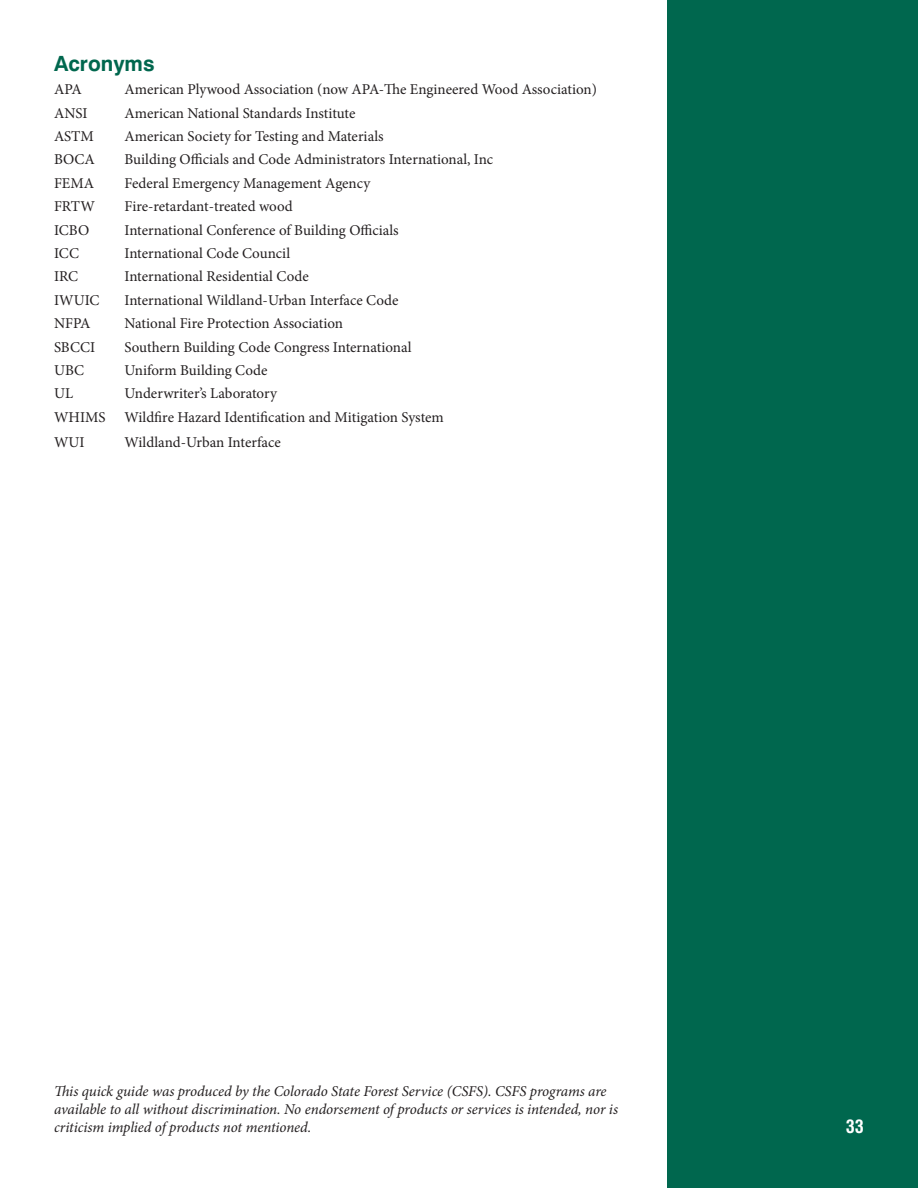
<style>
.page{position:relative;width:918px;height:1188px;background:#fff}
.page>*{position:absolute;margin:0;border:0;box-sizing:border-box;transform-origin:0 0}
.t1{font:700 21px "Swiss 721 BT";color:#00674e}
.t2{font:700 condensed 18px "Swiss 721 BT";color:#fff}
.t3{font:15px "Minion Pro";color:#231f20}
.t4{font:italic 15px/18px "Minion Pro";letter-spacing:-.005em;color:#231f20}
</style>
<div class="page">
<div style="left:667px;top:0;width:251px;height:1188px;background:#00674e"></div>
<h1 class="t1" style="left:54px;top:51px;width:102px">Acronyms</h1>
<p class="t3" style="left:54px;top:79px;width:29px">APA</p>
<p class="t3" style="left:124px;top:79px;width:474px">American Plywood Association (now APA-The Engineered Wood Association)</p>
<p class="t3" style="left:54px;top:103px;width:35px">ANSI</p>
<p class="t3" style="left:124px;top:103px;width:232px">American National Standards Institute</p>
<p class="t3" style="left:54px;top:126px;width:41px">ASTM</p>
<p class="t3" style="left:124px;top:126px;width:261px">American Society for Testing and Materials</p>
<p class="t3" style="left:54px;top:150px;width:42px">BOCA</p>
<p class="t3" style="left:124px;top:150px;width:370px">Building Officials and Code Administrators International, Inc</p>
<p class="t3" style="left:54px;top:173px;width:42px">FEMA</p>
<p class="t3" style="left:124px;top:173px;width:247px">Federal Emergency Management Agency</p>
<p class="t3" style="left:54px;top:196px;width:42px">FRTW</p>
<p class="t3" style="left:124px;top:196px;width:170px">Fire-retardant-treated wood</p>
<p class="t3" style="left:54px;top:220px;width:37px">ICBO</p>
<p class="t3" style="left:124px;top:220px;width:276px">International Conference of Building Officials</p>
<p class="t3" style="left:54px;top:243px;width:26px">ICC</p>
<p class="t3" style="left:124px;top:243px;width:167px">International Code Council</p>
<p class="t3" style="left:54px;top:267px;width:26px">IRC</p>
<p class="t3" style="left:124px;top:267px;width:186px">International Residential Code</p>
<p class="t3" style="left:54px;top:290px;width:47px">IWUIC</p>
<p class="t3" style="left:124px;top:290px;width:275px">International Wildland-Urban Interface Code</p>
<p class="t3" style="left:54px;top:313px;width:38px">NFPA</p>
<p class="t3" style="left:124px;top:313px;width:220px">National Fire Protection Association</p>
<p class="t3" style="left:54px;top:337px;width:43px">SBCCI</p>
<p class="t3" style="left:124px;top:337px;width:289px">Southern Building Code Congress International</p>
<p class="t3" style="left:54px;top:360px;width:32px">UBC</p>
<p class="t3" style="left:124px;top:360px;width:145px">Uniform Building Code</p>
<p class="t3" style="left:54px;top:384px;width:21px">UL</p>
<p class="t3" style="left:124px;top:384px;width:154px">Underwriter’s Laboratory</p>
<p class="t3" style="left:54px;top:407px;width:53px">WHIMS</p>
<p class="t3" style="left:124px;top:407px;width:321px">Wildfire Hazard Identification and Mitigation System</p>
<p class="t3" style="left:54px;top:432px;width:32px">WUI</p>
<p class="t3" style="left:124px;top:432px;width:158px">Wildland-Urban Interface</p>
<p class="t4" style="left:54px;top:1082px;width:566px">This quick guide was produced by the Colorado State Forest Service (CSFS). CSFS programs are available to all without discrimination. No endorsement of products or services is intended, nor is criticism implied of products not mentioned.</p>
<p class="t2" style="left:846px;top:1116px;width:19px">33</p>
</div>
